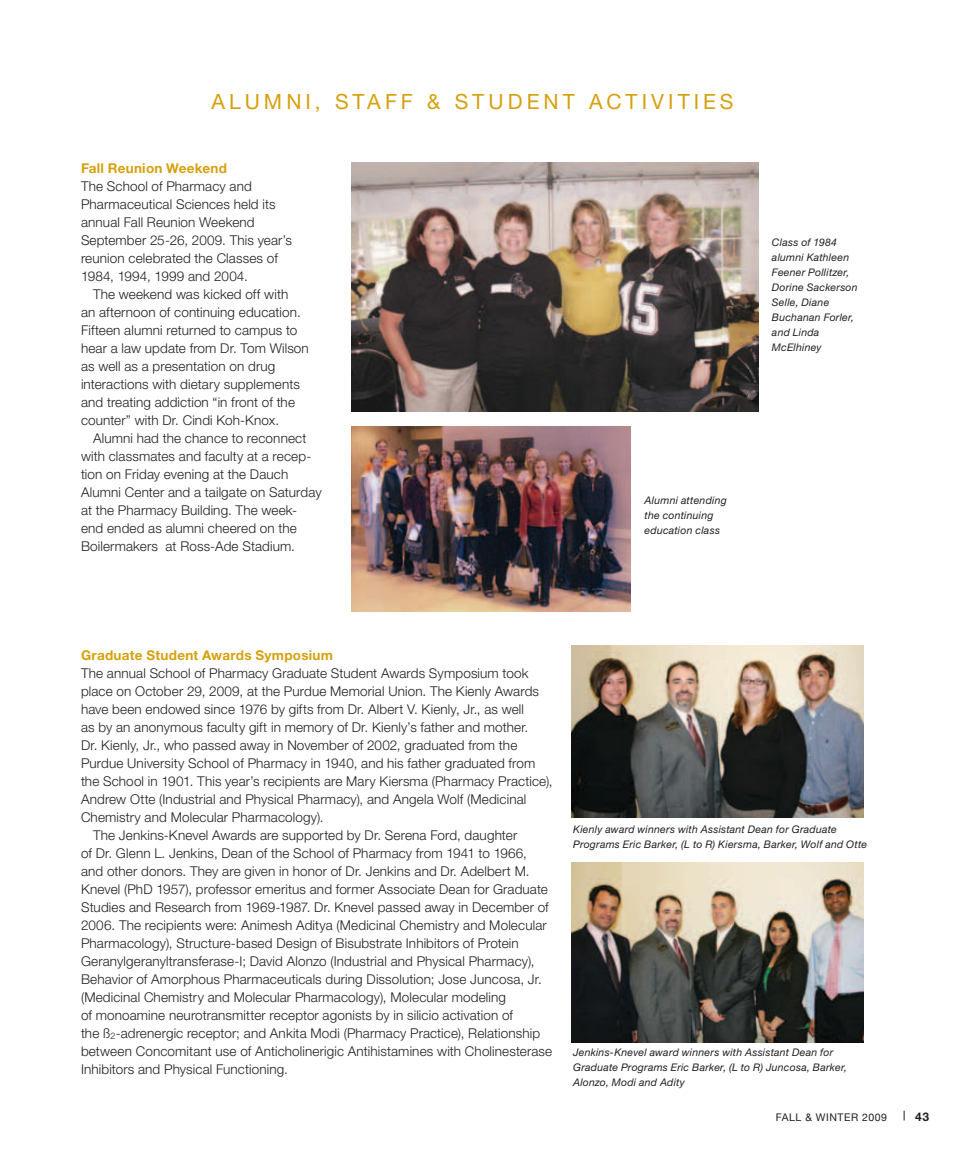
<style>
.page{position:relative;width:972px;height:1161px;background:#fff}
.page>*{position:absolute;margin:0;border:0;box-sizing:border-box;transform-origin:0 0}
.Body_9_12_P1{font:21px "Helvetica Neue";letter-spacing:.195em;color:#d6a00e}
.Body_9_12_P1-2{font:300 13.5px/18px "Helvetica Neue";letter-spacing:.01em;color:#231f20}
.Body_9_12_P1-3{font:700 13.5px "Helvetica Neue";letter-spacing:.02em;color:#d6a00e}
.t1{font:700 12px "Helvetica Neue";color:#231f20}
.Body_9_12_P1-4{font:italic 10.5px/15px "Helvetica Neue";letter-spacing:.02em;color:#231f20}
.t2{font:10.5px "Helvetica Neue";letter-spacing:.05em;color:#231f20}
</style>
<div class="page">
<img style="left:351px;top:162px;width:408px;height:249px">
<img style="left:572px;top:645px;width:292px;height:172px">
<img style="left:572px;top:863px;width:292px;height:179px">
<img style="left:351px;top:427px;width:280px;height:185px">
<p class="Body_9_12_P1" style="left:211px;top:89px;width:524px">ALUMNI, STAFF &amp; STUDENT ACTIVITIES</p>
<p class="Body_9_12_P1-3" style="left:81px;top:159px;width:148px">Fall Reunion Weekend</p>
<p class="Body_9_12_P1-2" style="left:81px;top:176px;width:196px">The School of Pharmacy and<br>Pharmaceutical Sciences held its</p>
<p class="Body_9_12_P1-2" style="left:81px;top:212px;width:175px">annual Fall Reunion Weekend</p>
<p class="Body_9_12_P1-2" style="left:81px;top:230px;width:213px">September 25-26, 2009. This year’s</p>
<p class="Body_9_12_P1-2" style="left:81px;top:248px;width:198px">reunion celebrated the Classes of</p>
<p class="Body_9_12_P1-2" style="left:81px;top:266px;width:168px">1984, 1994, 1999 and 2004.</p>
<p class="Body_9_12_P1-2" style="left:93px;top:284px;width:197px">The weekend was kicked off with</p>
<p class="Body_9_12_P1-2" style="left:81px;top:302px;width:229px">an afternoon of continuing education.<br>Fifteen alumni returned to campus to hear a law update from Dr. Tom Wilson as well as a presentation on drug</p>
<p class="Body_9_12_P1-2" style="left:81px;top:374px;width:220px">interactions with dietary supplements and treating addiction “in front of the counter” with Dr. Cindi Koh-Knox.</p>
<p class="Body_9_12_P1-2" style="left:81px;top:428px;width:242px;text-indent:12px">Alumni had the chance to reconnect with classmates and faculty at a recep&shy;tion on Friday evening at the Dauch Alumni Center and a tailgate on Saturday at the Pharmacy Building. The week&shy;end ended as alumni cheered on the Boilermakers at Ross-Ade Stadium.</p>
<p class="Body_9_12_P1-4" style="left:645px;top:493px;width:84px">Alumni attending</p>
<p class="Body_9_12_P1-4" style="left:645px;top:508px;width:70px">the continuing</p>
<p class="Body_9_12_P1-4" style="left:645px;top:523px;width:77px">education class</p>
<p class="Body_9_12_P1-4" style="left:772px;top:235px;width:87px">Class of 1984 alumni Kathleen<br>Feener Pollitzer,<br>Dorine Sackerson<br>Selle, Diane<br>Buchanan Forler,</p>
<p class="Body_9_12_P1-4" style="left:772px;top:325px;width:51px">and Linda<br>McElhiney</p>
<p class="Body_9_12_P1-3" style="left:81px;top:647px;width:254px">Graduate Student Awards Symposium</p>
<p class="Body_9_12_P1-2" style="left:81px;top:664px;width:460px">The annual School of Pharmacy Graduate Student Awards Symposium took place on October 29, 2009, at the Purdue Memorial Union. The Kienly Awards have been endowed since 1976 by gifts from Dr. Albert V. Kienly, Jr., as well</p>
<p class="Body_9_12_P1-2" style="left:81px;top:718px;width:473px">as by an anonymous faculty gift in memory of Dr. Kienly’s father and mother.<br>Dr. Kienly, Jr., who passed away in November of 2002, graduated from the Purdue University School of Pharmacy in 1940, and his father graduated from the School in 1901. This year’s recipients are Mary Kiersma (Pharmacy Practice), Andrew Otte (Industrial and Physical Pharmacy), and Angela Wolf (Medicinal Chemistry and Molecular Pharmacology).</p>
<p class="Body_9_12_P1-2" style="left:81px;top:826px;width:469px;text-indent:12px">The Jenkins-Knevel Awards are supported by Dr. Serena Ford, daughter<br>of Dr. Glenn L. Jenkins, Dean of the School of Pharmacy from 1941 to 1966, and other donors. They are given in honor of Dr. Jenkins and Dr. Adelbert M.<br>Knevel (PhD 1957), professor emeritus and former Associate Dean for Graduate Studies and Research from 1969-1987. Dr. Knevel passed away in December of 2006. The recipients were: Animesh Aditya (Medicinal Chemistry and Molecular Pharmacology), Structure-based Design of Bisubstrate Inhibitors of Protein Geranylgeranyltransferase-I; David Alonzo (Industrial and Physical Pharmacy), Behavior of Amorphous Pharmaceuticals during Dissolution; Jose Juncosa, Jr. (Medicinal Chemistry and Molecular Pharmacology), Molecular modeling</p>
<p class="Body_9_12_P1-2" style="left:81px;top:1006px;width:434px">of monoamine neurotransmitter receptor agonists by in silicio activation of</p>
<p class="Body_9_12_P1-2" style="left:81px;top:1024px;width:473px">the ß<sub>2</sub>-adrenergic receptor; and Ankita Modi (Pharmacy Practice), Relationship between Concomitant use of Anticholinerigic Antihistamines with Cholinesterase<br>Inhibitors and Physical Functioning.</p>
<p class="Body_9_12_P1-4" style="left:573px;top:822px;width:296px">Kienly award winners with Assistant Dean for Graduate<br>Programs Eric Barker, (L to R) Kiersma, Barker, Wolf and Otte</p>
<p class="Body_9_12_P1-4" style="left:573px;top:1045px;width:275px">Jenkins-Knevel award winners with Assistant Dean for<br>Graduate Programs Eric Barker, (L to R) Juncosa, Barker,<br>Alonzo, Modi and Adity</p>
<p class="t2" style="left:776px;top:1111px;width:113px">FALL &amp; WINTER 2009</p>
<p class="t1" style="left:915px;top:1109px;width:15px">43</p>
</div>
